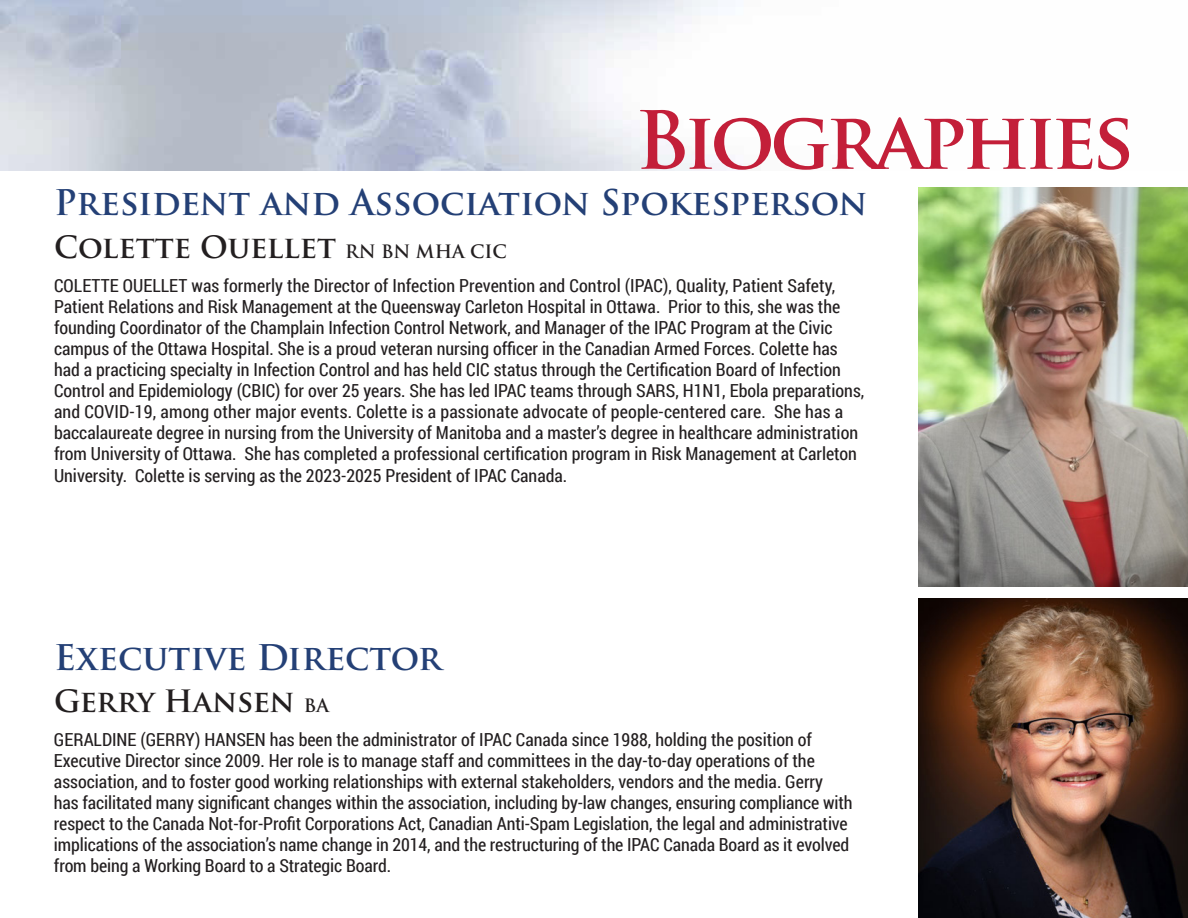
<style>
.page{position:relative;width:1188px;height:918px;background:#fff}
.page>*{position:absolute;margin:0;border:0;box-sizing:border-box;transform-origin:0 0}
.t1{font:700 78px "Trajan Pro";letter-spacing:-.06em;color:#c31f39}
.t2{font:700 34.5px "Trajan Pro";color:#244076}
.t3{font:700 30px "Trajan Pro";color:#231f20}
.t4{font:700 30px "Trajan Pro";letter-spacing:-.02em;color:#231f20}
.t5{font:18px/21px "Roboto Condensed";color:#231f20}
.s1{font-size:18px}
</style>
<div class="page">
<img style="left:918px;top:188px;width:270px;height:398px">
<img style="left:918px;top:598px;width:270px;height:320px">
<h1 class="t1" style="left:635px;top:92px;width:501px">Biographies</h1>
<h2 class="t2" style="left:54px;top:181px;width:815px">President and Association Spokesperson</h2>
<h3 class="t3" style="left:54px;top:228px;width:454px">Colette Ouellet <span class="s1">RN BN MHA CIC</span></h3>
<p class="t5" style="left:54px;top:275px;width:812px">COLETTE OUELLET was formerly the Director of Infection Prevention and Control (IPAC), Quality, Patient Safety, Patient Relations and Risk Management at the Queensway Carleton Hospital in Ottawa. Prior to this, she was the founding Coordinator of the Champlain Infection Control Network, and Manager of the IPAC Program at the Civic campus of the Ottawa Hospital. She is a proud veteran nursing officer in the Canadian Armed Forces. Colette has had a practicing specialty in Infection Control and has held CIC status through the Certification Board of Infection Control and Epidemiology (CBIC) for over 25 years. She has led IPAC teams through SARS, H1N1, Ebola preparations, and COVID-19, among other major events. Colette is a passionate advocate of people-centered care. She has a baccalaureate degree in nursing from the University of Manitoba and a master’s degree in healthcare administration from University of Ottawa. She has completed a professional certification program in Risk Management at Carleton University. Colette is serving as the 2023-2025 President of IPAC Canada.</p>
<h2 class="t2" style="left:54px;top:636px;width:389px">Executive Director</h2>
<h3 class="t4" style="left:54px;top:682px;width:277px">Gerry Hansen <span class="s1">BA</span></h3>
<p class="t5" style="left:54px;top:729px;width:800px">GERALDINE (GERRY) HANSEN has been the administrator of IPAC Canada since 1988, holding the position of Executive Director since 2009. Her role is to manage staff and committees in the day-to-day operations of the association, and to foster good working relationships with external stakeholders, vendors and the media. Gerry<br>has facilitated many significant changes within the association, including by-law changes, ensuring compliance with respect to the Canada Not-for-Profit Corporations Act, Canadian Anti-Spam Legislation, the legal and administrative implications of the association’s name change in 2014, and the restructuring of the IPAC Canada Board as it evolved from being a Working Board to a Strategic Board.</p>
</div>
